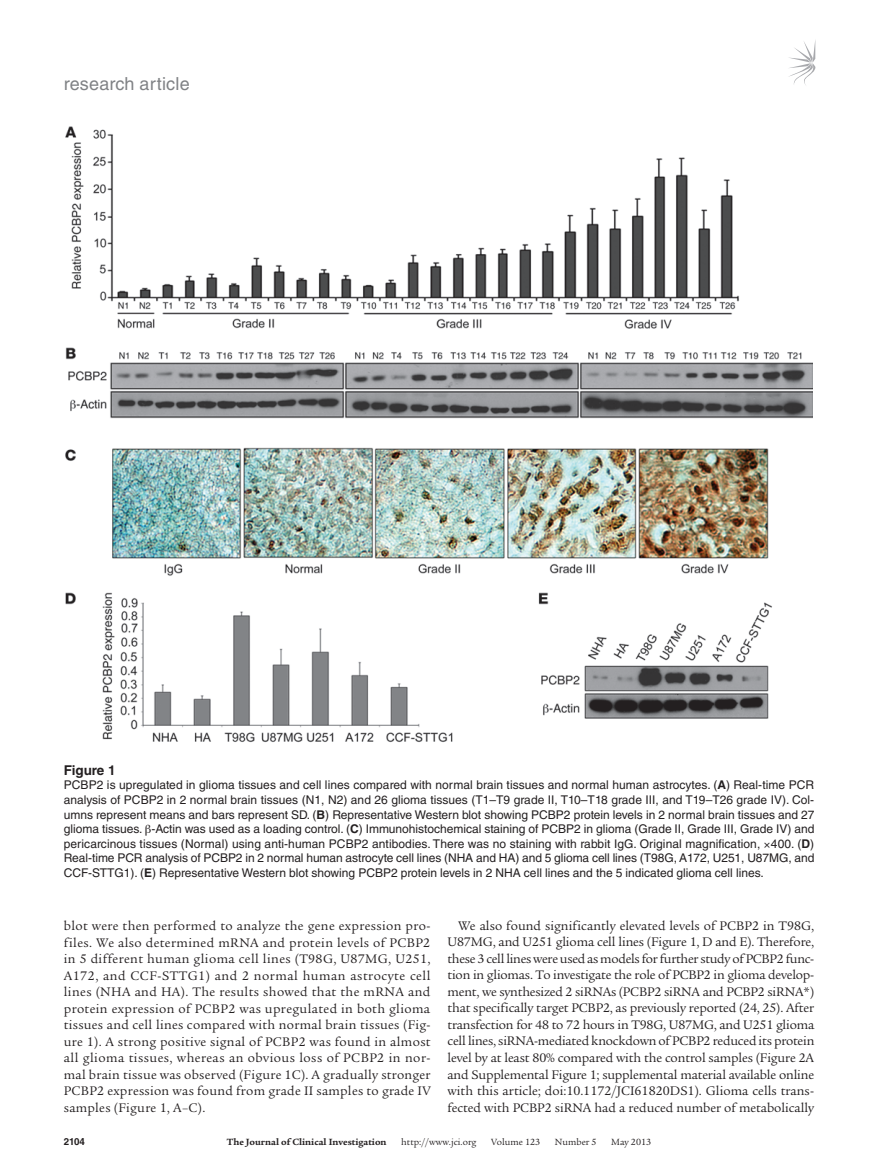
<style>
.page{position:relative;width:878px;height:1175px;background:#fff}
.page>*{position:absolute;margin:0;border:0;box-sizing:border-box;transform-origin:0 0}
.t1{font:18px "Helvetica LT Std";letter-spacing:.01em;color:#808285}
.t2{font:13.5px/16.5px "Legacy Serif Std";letter-spacing:.005em;color:#231f20;text-align:justify}
.t3{font:700 13.5px "Helvetica LT Std";color:#231f20}
.t4{font:12px/14.7px "Helvetica LT Std";color:#231f20;text-align:justify}
.t5{font:9.75px "Legacy Serif Std";color:#231f20}
.t6{font:700 9.75px "Legacy Serif Std";color:#231f20}
.t7{font:700 9.75px "Helvetica LT Std";color:#231f20}
.s1{font-weight:700}
</style>
<div class="page">
<svg style="left:789px;top:42px;width:26px;height:43px"></svg>
<img style="left:65px;top:126px;width:747px;height:617px">
<h1 class="t1" style="left:64px;top:73px;width:127px">research article</h1>
<p class="t3" style="left:64px;top:761px;width:53px">Figure 1</p>
<p class="t4" style="left:64px;top:777px;width:752px">PCBP2 is upregulated in glioma tissues and cell lines compared with normal brain tissues and normal human astrocytes. (<span class="s1">A</span>) Real-time PCR analysis of PCBP2 in 2 normal brain tissues (N1, N2) and 26 glioma tissues (T1–T9 grade II, T10–T18 grade III, and T19–T26 grade IV). Col&shy;umns represent means and bars represent SD. (<span class="s1">B</span>) Representative Western blot showing PCBP2 protein levels in 2 normal brain tissues and 27 glioma tissues. -Actin was used as a loading control. (<span class="s1">C</span>) Immunohistochemical staining of PCBP2 in glioma (Grade II, Grade III, Grade IV) and pericarcinous tissues (Normal) using anti-human PCBP2 antibodies. There was no staining with rabbit IgG. Original magnification, 400. (<span class="s1">D</span>)<br>Real-time PCR analysis of PCBP2 in 2 normal human astrocyte cell lines (NHA and HA) and 5 glioma cell lines (T98G, A172, U251, U87MG, and CCF-STTG1). (<span class="s1">E</span>) Representative Western blot showing PCBP2 protein levels in 2 NHA cell lines and the 5 indicated glioma cell lines.</p>
<p class="t2" style="left:64px;top:917px;width:368px">blot were then performed to analyze the gene expression pro&shy;files. We also determined mRNA and protein levels of PCBP2 in 5 different human glioma cell lines (T98G, U87MG, U251, A172, and CCF-STTG1) and 2 normal human astrocyte cell lines (NHA and HA). The results showed that the mRNA and protein expression of PCBP2 was upregulated in both glioma tissues and cell lines compared with normal brain tissues (Fig&shy;ure 1). A strong positive signal of PCBP2 was found in almost all glioma tissues, whereas an obvious loss of PCBP2 in nor&shy;mal brain tissue was observed (Figure 1C). A gradually stronger PCBP2 expression was found from grade II samples to grade IV samples (Figure 1, A–C).</p>
<p class="t2" style="left:447px;top:917px;width:368px;text-indent:11px">We also found significantly elevated levels of PCBP2 in T98G, U87MG, and U251 glioma cell lines (Figure 1, D and E). Therefore, these 3 cell lines were used as models for further study of PCBP2 func&shy;tion in gliomas. To investigate the role of PCBP2 in glioma develop&shy;ment, we synthesized 2 siRNAs (PCBP2 siRNA and PCBP2 siRNA*) that specifically target PCBP2, as previously reported (24, 25). After transfection for 48 to 72 hours in T98G, U87MG, and U251 glioma cell lines, siRNA-mediated knockdown of PCBP2 reduced its protein level by at least 80% compared with the control samples (Figure 2A and Supplemental Figure 1; supplemental material available online with this article; doi:10.1172/JCI61820DS1). Glioma cells trans&shy;fected with PCBP2 siRNA had a reduced number of metabolically</p>
<p class="t7" style="left:64px;top:1135px;width:23px">2104</p>
<p class="t6" style="left:227px;top:1135px;width:161px">The Journal of Clinical Investigation</p>
<p class="t5" style="left:401px;top:1136px;width:77px">http://www.jci.org</p>
<p class="t5" style="left:491px;top:1136px;width:50px">Volume 123</p>
<p class="t5" style="left:555px;top:1136px;width:43px">Number 5</p>
<p class="t5" style="left:611px;top:1136px;width:41px">May 2013</p>
</div>
